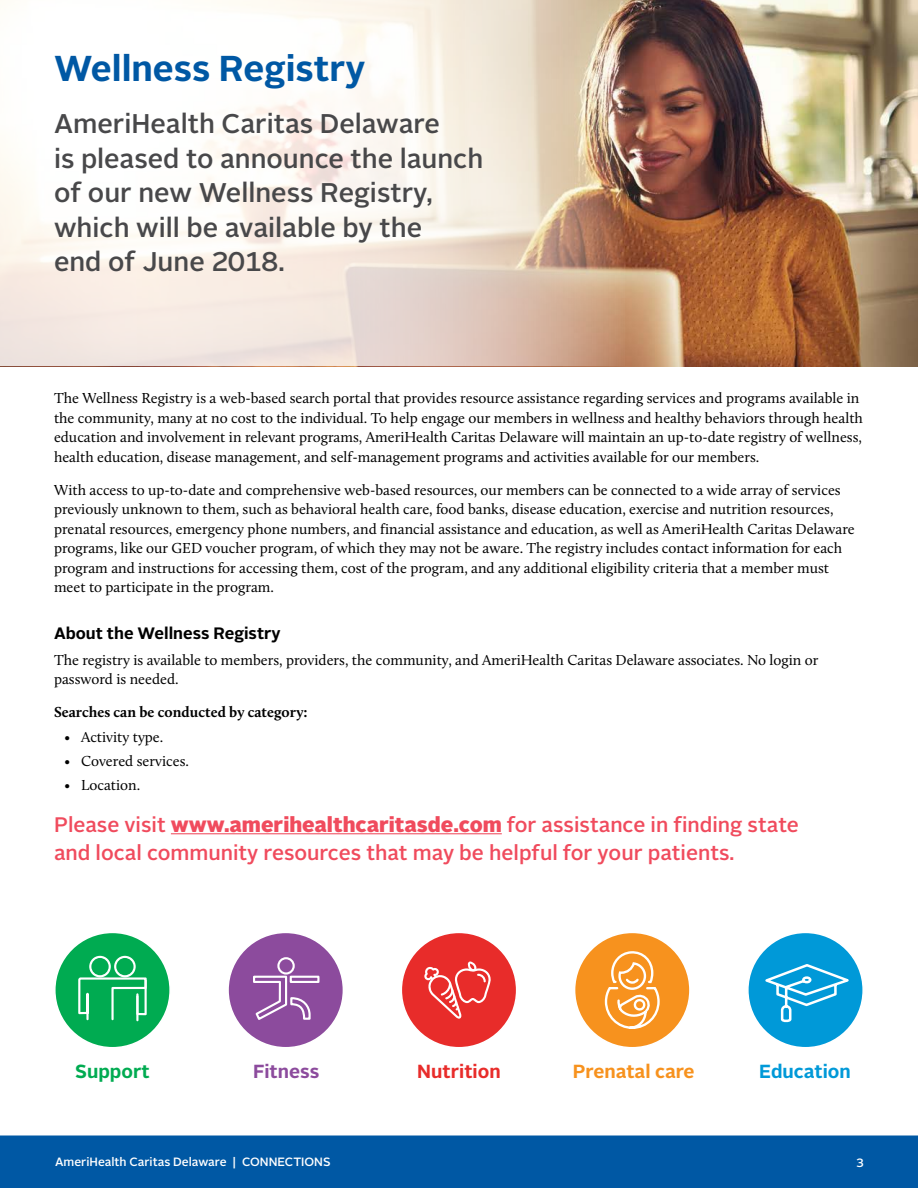
<style>
.page{position:relative;width:918px;height:1188px;background:#fff}
.page>*{position:absolute;margin:0;border:0;box-sizing:border-box;transform-origin:0 0}
.t1{font:700 35.85px "Alright Sans";color:#0058a4}
.t2{font:500 27px/34.5px "Alright Sans";color:#48484a}
.t3{font:500 21px/28.5px "Alright Sans";color:#f04b5d}
.t4{font:700 18.9px "Alright Sans";color:#f7921e}
.t5{font:700 18.9px "Alright Sans";color:#e82c2a}
.t6{font:700 18.9px "Alright Sans";color:#0099d8}
.t7{font:700 18.9px "Alright Sans";color:#00ab51}
.t8{font:700 18.9px "Alright Sans";color:#8c4b9d}
.t9{font:700 16.5px "Alright Sans";color:#000}
.t10{font:15px/19.5px "Calluna";color:#000}
.t11{font:700 15px "Calluna";color:#000}
.t12{font:500 12px "Alright Sans";color:#fff}
.s1{font-weight:900}
</style>
<div class="page">
<img style="left:625px;top:0;width:293px;height:366px">
<svg style="left:0;top:0;width:625px;height:366px"></svg>
<div style="left:55px;top:932px;width:115px;height:116px;background:#00ab51;border-radius:50%"></div>
<div style="left:54px;top:932px;width:117px;height:117px;border:2px solid #fff;border-radius:50%"></div>
<div style="left:401px;top:932px;width:116px;height:116px;background:#e82c2a;border-radius:50%"></div>
<div style="left:401px;top:932px;width:116px;height:117px;border:2px solid #fff;border-radius:50%"></div>
<div style="left:748px;top:932px;width:115px;height:116px;background:#0099d8;border-radius:50%"></div>
<div style="left:747px;top:932px;width:117px;height:117px;border:2px solid #fff;border-radius:50%"></div>
<svg style="left:424px;top:962px;width:67px;height:57px"></svg>
<div style="left:228px;top:932px;width:115px;height:116px;background:#8c4b9d;border-radius:50%"></div>
<div style="left:227px;top:932px;width:117px;height:117px;border:2px solid #fff;border-radius:50%"></div>
<div style="left:575px;top:932px;width:115px;height:116px;background:#f7921e;border-radius:50%"></div>
<div style="left:574px;top:932px;width:117px;height:117px;border:2px solid #fff;border-radius:50%"></div>
<svg style="left:253px;top:957px;width:67px;height:63px"></svg>
<svg style="left:604px;top:951px;width:56px;height:78px"></svg>
<svg style="left:765px;top:963px;width:90px;height:59px"></svg>
<svg style="left:78px;top:956px;width:69px;height:65px"></svg>
<div style="left:0;top:1136px;width:918px;height:52px;background:#0058a4"></div>
<hr style="left:171px;top:833px;width:331px;height:1px;background:#f04b5d">
<h1 class="t1" style="left:54px;top:43px;width:313px">Wellness Registry</h1>
<h2 class="t2" style="left:54px;top:107px;width:431px">AmeriHealth Caritas Delaware<br>is pleased to announce the launch of our new Wellness Registry, which will be available by the<br>end of June 2018.</h2>
<p class="t10" style="left:54px;top:388px;width:811px">The Wellness Registry is a web-based search portal that provides resource assistance regarding services and programs available in the community, many at no cost to the individual. To help engage our members in wellness and healthy behaviors through health education and involvement in relevant programs, AmeriHealth Caritas Delaware will maintain an up-to-date registry of wellness, health education, disease management, and self-management programs and activities available for our members.</p>
<p class="t10" style="left:54px;top:480px;width:802px">With access to up-to-date and comprehensive web-based resources, our members can be connected to a wide array of services previously unknown to them, such as behavioral health care, food banks, disease education, exercise and nutrition resources, prenatal resources, emergency phone numbers, and financial assistance and education, as well as AmeriHealth Caritas Delaware programs, like our GED voucher program, of which they may not be aware. The registry includes contact information for each program and instructions for accessing them, cost of the program, and any additional eligibility criteria that a member must meet to participate in the program.</p>
<p class="t9" style="left:54px;top:621px;width:228px">About the Wellness Registry</p>
<p class="t10" style="left:54px;top:650px;width:766px">The registry is available to members, providers, the community, and AmeriHealth Caritas Delaware associates. No login or password is needed.</p>
<p class="t11" style="left:54px;top:703px;width:255px">Searches can be conducted by category:</p>
<p class="t10" style="left:64px;top:727px;width:100px">• Activity type.</p>
<p class="t10" style="left:64px;top:751px;width:126px">• Covered services.</p>
<p class="t10" style="left:64px;top:775px;width:77px">• Location.</p>
<h3 class="t3" style="left:54px;top:810px;width:746px">Please visit <span class="s1">www.amerihealthcaritasde.com</span> for assistance in finding state and local community resources that may be helpful for your patients.</h3>
<p class="t7" style="left:75px;top:1058px;width:76px">Support</p>
<p class="t8" style="left:253px;top:1058px;width:68px">Fitness</p>
<p class="t5" style="left:417px;top:1058px;width:85px">Nutrition</p>
<p class="t4" style="left:573px;top:1058px;width:123px">Prenatal care</p>
<p class="t6" style="left:759px;top:1058px;width:93px">Education</p>
<p class="t12" style="left:55px;top:1154px;width:277px">AmeriHealth Caritas Delaware | CONNECTIONS</p>
<p class="t12" style="left:856px;top:1154px;width:9px">3</p>
</div>
